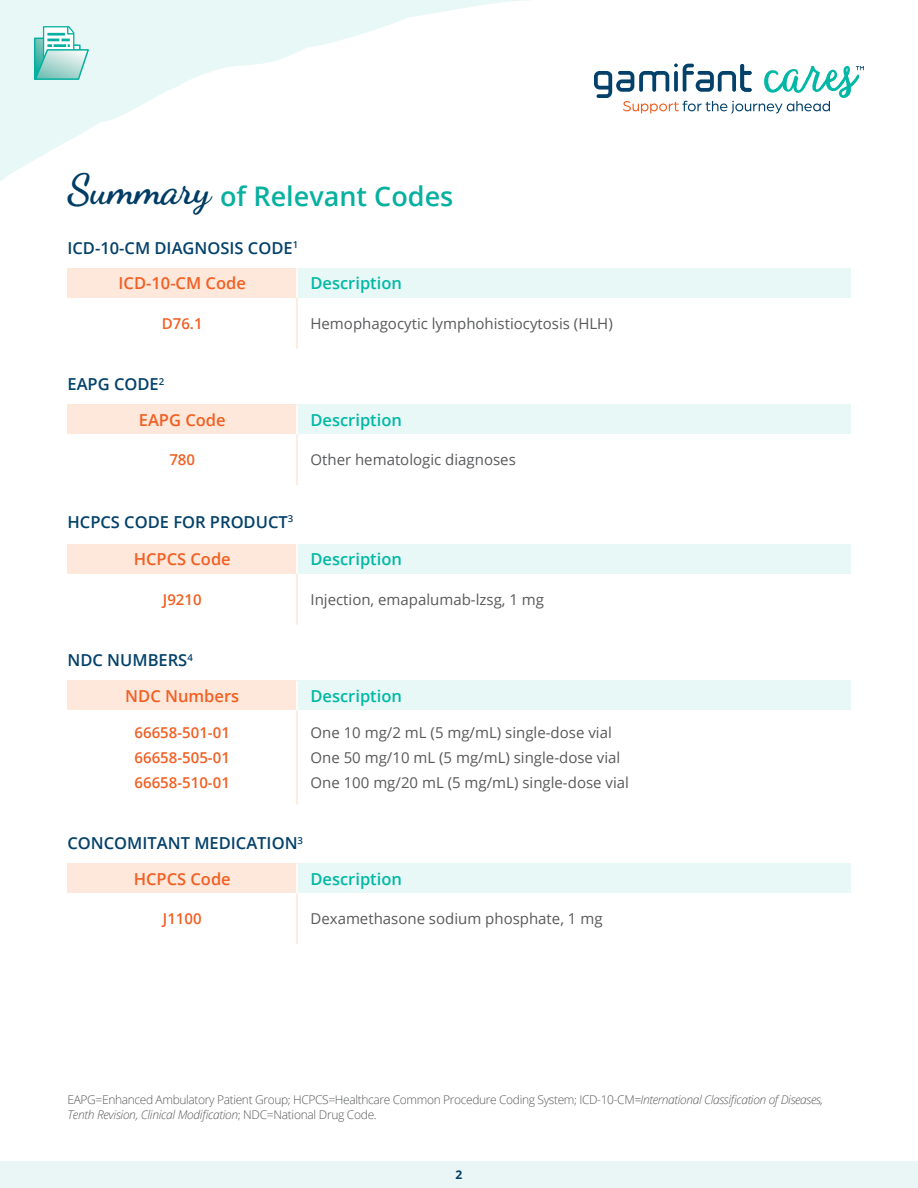
<style>
.page{position:relative;width:918px;height:1188px;background:#fff}
.page>*{position:absolute;margin:0;border:0;box-sizing:border-box;transform-origin:0 0}
.t1{font:600 27px "Open Sans";color:#08b0a0}
.t2{font:600 16.5px "Open Sans";color:#03416a}
.t3{font:600 16.5px "Open Sans";color:#00b8a5}
.t4{font:600 16.5px "Open Sans";color:#f15f22}
.t5{font:15px/24.8px "Open Sans";color:#58595b}
.t6{font:600 15px/24.8px "Open Sans";color:#f15f22;text-align:justify}
.t7{font:300 12px/15px "Open Sans";letter-spacing:-.03em;color:#58595b}
.t8{font:700 12px "Open Sans";color:#003d65}
.s1{font-family:"Dancing Script";font-weight:700;font-size:42px;color:#003d65}
.s2{font-style:italic}
</style>
<div class="page">
<svg style="left:0;top:0;width:528px;height:181px"></svg>
<svg style="left:594px;top:63px;width:270px;height:51px"></svg>
<div style="left:0;top:1161px;width:918px;height:27px;background:#eaf6f5"></div>
<svg style="left:33px;top:25px;width:57px;height:56px;background:#a6ded7"></svg>
<div style="left:68px;top:268px;width:229px;height:30px;background:#fee7db"></div>
<div style="left:297px;top:268px;width:553px;height:30px;background:#e8f8f6"></div>
<hr style="left:296px;top:298px;width:2px;height:51px;background:#fee7db">
<hr style="left:296px;top:268px;width:2px;height:30px;background:#fff">
<div style="left:68px;top:405px;width:229px;height:29px;background:#fee7db"></div>
<div style="left:297px;top:405px;width:553px;height:29px;background:#e8f8f6"></div>
<hr style="left:296px;top:434px;width:2px;height:51px;background:#fee7db">
<hr style="left:296px;top:405px;width:2px;height:29px;background:#fff">
<div style="left:68px;top:544px;width:229px;height:30px;background:#fee7db"></div>
<div style="left:297px;top:544px;width:553px;height:30px;background:#e8f8f6"></div>
<hr style="left:296px;top:574px;width:2px;height:51px;background:#fee7db">
<hr style="left:296px;top:544px;width:2px;height:30px;background:#fff">
<div style="left:68px;top:681px;width:229px;height:29px;background:#fee7db"></div>
<div style="left:297px;top:681px;width:553px;height:29px;background:#e8f8f6"></div>
<hr style="left:296px;top:710px;width:2px;height:95px;background:#fee7db">
<hr style="left:296px;top:681px;width:2px;height:29px;background:#fff">
<div style="left:68px;top:864px;width:229px;height:29px;background:#fee7db"></div>
<div style="left:297px;top:864px;width:553px;height:29px;background:#e8f8f6"></div>
<hr style="left:296px;top:893px;width:2px;height:51px;background:#fee7db">
<hr style="left:296px;top:864px;width:2px;height:29px;background:#fff">
<h1 class="t1" style="left:68px;top:178px;width:387px"><span class="s1">Summary</span> of Relevant Codes</h1>
<p class="t2" style="left:68px;top:237px;width:232px">ICD-10-CM DIAGNOSIS CODE<sup>1</sup></p>
<p class="t4" style="left:119px;top:272px;width:129px">ICD-10-CM Code</p>
<p class="t3" style="left:311px;top:272px;width:93px">Description</p>
<p class="t6" style="left:162px;top:311px;width:42px">D76.1</p>
<p class="t5" style="left:311px;top:311px;width:304px">Hemophagocytic lymphohistiocytosis (HLH)</p>
<p class="t2" style="left:68px;top:373px;width:98px">EAPG CODE<sup>2</sup></p>
<p class="t4" style="left:139px;top:408px;width:88px">EAPG Code</p>
<p class="t3" style="left:311px;top:408px;width:93px">Description</p>
<p class="t6" style="left:169px;top:447px;width:27px">780</p>
<p class="t5" style="left:310px;top:447px;width:207px">Other hematologic diagnoses</p>
<p class="t2" style="left:68px;top:511px;width:227px">HCPCS CODE FOR PRODUCT<sup>3</sup></p>
<p class="t4" style="left:134px;top:548px;width:99px">HCPCS Code</p>
<p class="t3" style="left:310px;top:548px;width:93px">Description</p>
<p class="t6" style="left:163px;top:587px;width:40px">J9210</p>
<p class="t5" style="left:310px;top:586px;width:235px">Injection, emapalumab-lzsg, 1 mg</p>
<p class="t2" style="left:68px;top:649px;width:127px">NDC NUMBERS<sup>4</sup></p>
<p class="t4" style="left:125px;top:684px;width:115px">NDC Numbers</p>
<p class="t3" style="left:311px;top:684px;width:93px">Description</p>
<p class="t6" style="left:135px;top:720px;width:97px">66658-501-01<br>66658-505-01<br>66658-510-01</p>
<p class="t5" style="left:311px;top:720px;width:320px">One 10 mg/2 mL (5 mg/mL) single-dose vial<br>One 50 mg/10 mL (5 mg/mL) single-dose vial<br>One 100 mg/20 mL (5 mg/mL) single-dose vial</p>
<p class="t2" style="left:68px;top:832px;width:237px">CONCOMITANT MEDICATION<sup>3</sup></p>
<p class="t4" style="left:134px;top:867px;width:99px">HCPCS Code</p>
<p class="t3" style="left:310px;top:867px;width:93px">Description</p>
<p class="t6" style="left:163px;top:906px;width:40px">J1100</p>
<p class="t5" style="left:310px;top:906px;width:294px">Dexamethasone sodium phosphate, 1 mg</p>
<p class="t7" style="left:68px;top:1092px;width:757px">EAPG=Enhanced Ambulatory Patient Group; HCPCS=Healthcare Common Procedure Coding System; ICD-10-CM<span class="s2">=International Classification of Diseases,<br>Tenth Revision, Clinical Modification</span>; NDC=National Drug Code.</p>
<p class="t8" style="left:456px;top:1166px;width:8px">2</p>
</div>
